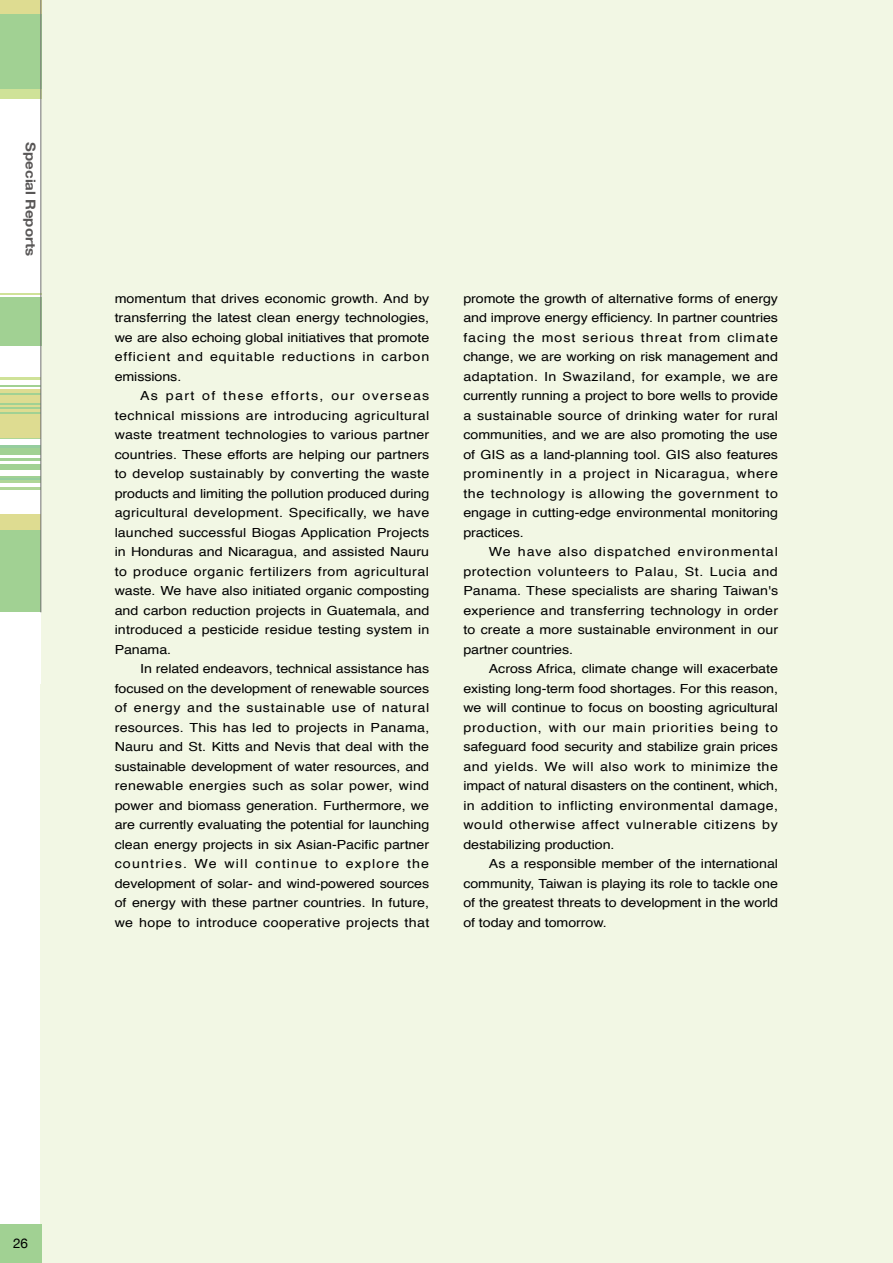
<style>
.page{position:relative;width:893px;height:1263px;background:#fff}
.page>*{position:absolute;margin:0;border:0;box-sizing:border-box;transform-origin:0 0}
.t1{font:700 13.5px "Helvetica Neue";color:#595757;scale:1.11 1}
.t2{font:13.5px "Helvetica Neue";color:#000}
.t3{font:12.6px/19.5px "Helvetica";letter-spacing:.005em;color:#000;text-align:justify;scale:1.14 1}
</style>
<div class="page">
<div style="left:40px;top:0;width:853px;height:1262px;background:#f2f7e4"></div>
<div style="left:0;top:0;width:41px;height:683px;background:#fff"></div>
<hr style="left:0;top:458px;width:41px;height:3px;background:#a1d193">
<hr style="left:0;top:464px;width:41px;height:3px;background:#a1d193">
<hr style="left:0;top:452px;width:41px;height:3px;background:#a1d193">
<hr style="left:0;top:447px;width:41px;height:3px;background:#a1d193">
<hr style="left:0;top:476px;width:41px;height:3px;background:#a1d193">
<hr style="left:0;top:445px;width:41px;height:3px;background:#95cd9e">
<hr style="left:0;top:478px;width:41px;height:3px;background:#95cd9e">
<hr style="left:0;top:480px;width:41px;height:3px;background:#afd696">
<hr style="left:0;top:487px;width:41px;height:3px;background:#afd696">
<hr style="left:0;top:450px;width:41px;height:3px;background:#a1d193">
<hr style="left:0;top:467px;width:41px;height:2px;background:#a1d193">
<hr style="left:0;top:436px;width:41px;height:3px;background:#afd696">
<div style="left:0;top:389px;width:41px;height:49px;background:#dedc91"></div>
<div style="left:0;top:514px;width:41px;height:40px;background:#dedc91"></div>
<hr style="left:0;top:412px;width:41px;height:2px;background:#a1d193">
<hr style="left:0;top:407px;width:41px;height:2px;background:#a1d193">
<hr style="left:0;top:403px;width:41px;height:1px;background:#a1d193">
<hr style="left:0;top:393px;width:41px;height:2px;background:#a1d193">
<hr style="left:0;top:385px;width:41px;height:2px;background:#a1d193">
<hr style="left:0;top:378px;width:41px;height:2px;background:#cfe298">
<div style="left:0;top:530px;width:41px;height:49px;background:#a1d193"></div>
<div style="left:0;top:563px;width:41px;height:49px;background:#a1d193"></div>
<div style="left:0;top:297px;width:41px;height:49px;background:#a1d193"></div>
<div style="left:0;top:50px;width:41px;height:49px;background:#cfe298"></div>
<div style="left:0;top:0;width:41px;height:38px;background:#dedc91"></div>
<div style="left:0;top:14px;width:41px;height:49px;background:#a1d193"></div>
<div style="left:0;top:48px;width:41px;height:40px;background:#a1d193"></div>
<hr style="left:0;top:294px;width:41px;height:1px;background:#cfe298">
<hr style="left:41px;top:0;width:1px;height:612px;background:#727172">
<div style="left:0;top:1225px;width:41px;height:38px;background:#a1d193"></div>
<p class="t1" style="left:39px;top:142px;width:104px;rotate:90deg">Special Reports</p>
<p class="t3" style="left:115px;top:289px;width:277px">momentum that drives economic growth. And by transferring the latest clean energy technologies, we are also echoing global initiatives that promote efficient and equitable reductions in carbon emissions.</p>
<p class="t3" style="left:115px;top:386px;width:278px;text-indent:26px">As part of these efforts, our overseas technical missions are introducing agricultural waste treatment technologies to various partner countries. These efforts are helping our partners to develop sustainably by converting the waste products and limiting the pollution produced during agricultural development. Specifically, we have launched successful Biogas Application Projects in Honduras and Nicaragua, and assisted Nauru to produce organic fertilizers from agricultural waste. We have also initiated organic composting and carbon reduction projects in Guatemala, and introduced a pesticide residue testing system in Panama.</p>
<p class="t3" style="left:115px;top:659px;width:278px;text-indent:26px">In related endeavors, technical assistance has focused on the development of renewable sources of energy and the sustainable use of natural resources. This has led to projects in Panama, Nauru and St. Kitts and Nevis that deal with the sustainable development of water resources, and renewable energies such as solar power, wind power and biomass generation. Furthermore, we are currently evaluating the potential for launching clean energy projects in six Asian-Pacific partner countries. We will continue to explore the development of solar- and wind-powered sources of energy with these partner countries. In future, we hope to introduce cooperative projects that</p>
<p class="t3" style="left:463px;top:289px;width:278px">promote the growth of alternative forms of energy and improve energy efficiency. In partner countries facing the most serious threat from climate change, we are working on risk management and adaptation. In Swaziland, for example, we are currently running a project to bore wells to provide a sustainable source of drinking water for rural communities, and we are also promoting the use of GIS as a land-planning tool. GIS also features prominently in a project in Nicaragua, where the technology is allowing the government to engage in cutting-edge environmental monitoring practices.</p>
<p class="t3" style="left:463px;top:542px;width:278px;text-indent:26px">We have also dispatched environmental protection volunteers to Palau, St. Lucia and Panama. These specialists are sharing Taiwan's experience and transferring technology in order to create a more sustainable environment in our partner countries.</p>
<p class="t3" style="left:463px;top:659px;width:278px;text-indent:26px">Across Africa, climate change will exacerbate existing long-term food shortages. For this reason, we will continue to focus on boosting agricultural production, with our main priorities being to safeguard food security and stabilize grain prices and yields. We will also work to minimize the impact of natural disasters on the continent, which, in addition to inflicting environmental damage, would otherwise affect vulnerable citizens by destabilizing production.</p>
<p class="t3" style="left:463px;top:854px;width:278px;text-indent:26px">As a responsible member of the international community, Taiwan is playing its role to tackle one of the greatest threats to development in the world of today and tomorrow.</p>
<p class="t2" style="left:13px;top:1235px;width:17px">26</p>
</div>
